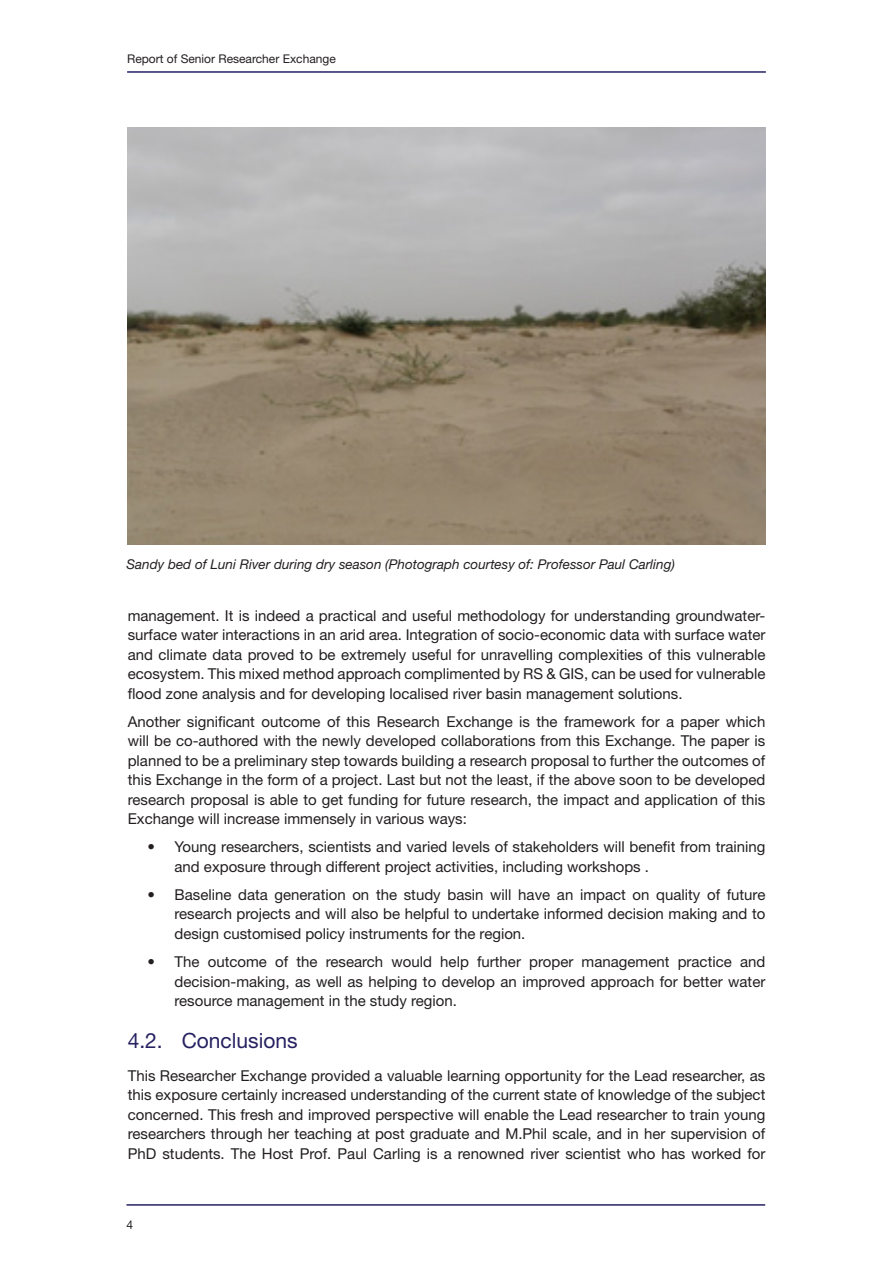
<style>
.page{position:relative;width:893px;height:1263px;background:#fff}
.page>*{position:absolute;margin:0;border:0;box-sizing:border-box;transform-origin:0 0}
.t1{font:21px "Helvetica Neue LT Std";color:#252161}
.Body_text{font:15px/19.5px "Helvetica Neue LT Std";color:#231f20;text-align:justify}
.photo_caption{font:italic 13.5px "Helvetica Neue LT Std";color:#231f20}
.t2{font:12px "Helvetica Neue LT Std";color:#231f20}
</style>
<div class="page">
<hr style="left:127px;top:71px;width:639px;height:2px;background:#252161">
<hr style="left:126px;top:1204px;width:639px;height:2px;background:#252161">
<img style="left:128px;top:128px;width:637px;height:416px">
<p class="t2" style="left:127px;top:51px;width:210px">Report of Senior Researcher Exchange</p>
<p class="photo_caption" style="left:126px;top:556px;width:550px">Sandy bed of Luni River during dry season (Photograph courtesy of: Professor Paul Carling)</p>
<p class="Body_text" style="left:128px;top:606px;width:639px">management. It is indeed a practical and useful methodology for understanding groundwater&shy;surface water interactions in an arid area. Integration of socio-economic data with surface water and climate data proved to be extremely useful for unravelling complexities of this vulnerable ecosystem. This mixed method approach complimented by RS &amp; GIS, can be used for vulnerable flood zone analysis and for developing localised river basin management solutions.</p>
<p class="Body_text" style="left:128px;top:712px;width:639px">Another significant outcome of this Research Exchange is the framework for a paper which will be co-authored with the newly developed collaborations from this Exchange. The paper is planned to be a preliminary step towards building a research proposal to further the outcomes of this Exchange in the form of a project. Last but not the least, if the above soon to be developed research proposal is able to get funding for future research, the impact and application of this Exchange will increase immensely in various ways:</p>
<p class="Body_text" style="left:175px;top:837px;width:592px;text-indent:-27px">• Young researchers, scientists and varied levels of stakeholders will benefit from training and exposure through different project activities, including workshops .</p>
<p class="Body_text" style="left:175px;top:885px;width:592px;text-indent:-27px">• Baseline data generation on the study basin will have an impact on quality of future research projects and will also be helpful to undertake informed decision making and to design customised policy instruments for the region.</p>
<p class="Body_text" style="left:175px;top:952px;width:592px;text-indent:-27px">• The outcome of the research would help further proper management practice and decision-making, as well as helping to develop an improved approach for better water resource management in the study region.</p>
<p class="t1" style="left:128px;top:1028px;width:171px">4.2. Conclusions</p>
<p class="Body_text" style="left:128px;top:1065px;width:639px">This Researcher Exchange provided a valuable learning opportunity for the Lead researcher, as this exposure certainly increased understanding of the current state of knowledge of the subject concerned. This fresh and improved perspective will enable the Lead researcher to train young researchers through her teaching at post graduate and M.Phil scale, and in her supervision of PhD students. The Host Prof. Paul Carling is a renowned river scientist who has worked for</p>
<p class="t2" style="left:126px;top:1217px;width:8px">4</p>
</div>
